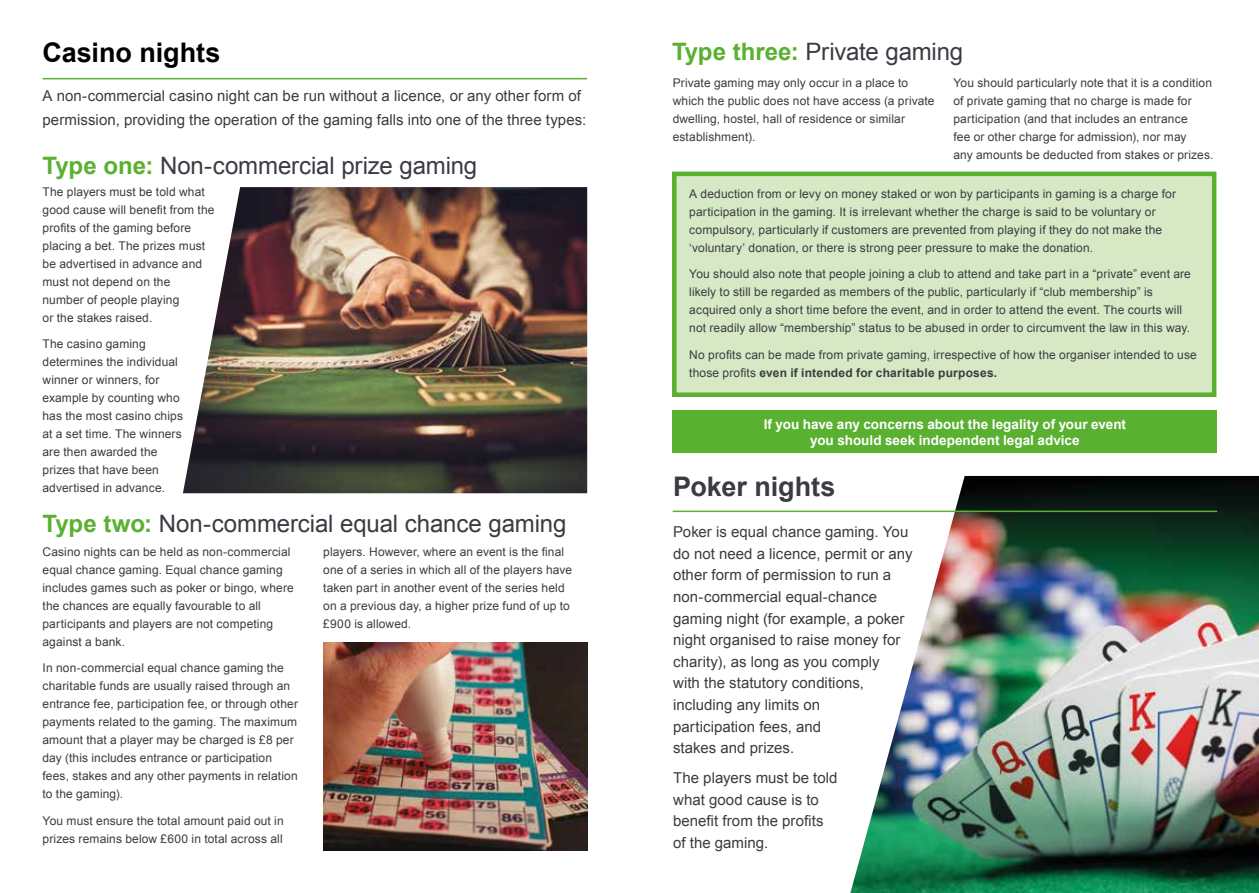
<style>
.page{position:relative;width:1259px;height:893px;background:#fff}
.page>*{position:absolute;margin:0;border:0;box-sizing:border-box;transform-origin:0 0}
.t1{font:700 27px "Arial";letter-spacing:-.005em;color:#000}
.t2{font:700 27px "Arial";letter-spacing:-.005em;color:#3b3c43}
.t3{font:24px "Arial";letter-spacing:-.005em;color:#3b3c43}
.t4{font:15px/21.6px "Arial";letter-spacing:.005em;color:#3b3c43}
.t5{font:700 13.5px/16.5px "Arial";color:#fff;text-align:center}
.t6{font:12px/18px "Arial";letter-spacing:.01em;color:#3b3c43}
.s1{font-weight:700;color:#5ab031}
.s2{font-weight:700}
</style>
<div class="page">
<img style="left:850px;top:476px;width:409px;height:417px">
<div style="left:674px;top:174px;width:540px;height:221px;background:#d7e8c5"></div>
<div style="left:672px;top:172px;width:544px;height:225px;border:4px solid #5ab031"></div>
<div style="left:673px;top:411px;width:544px;height:42px;background:#5ab031"></div>
<img style="left:183px;top:187px;width:404px;height:306px">
<hr style="left:43px;top:78px;width:544px;height:1px;background:#5ab031">
<hr style="left:673px;top:511px;width:544px;height:1px;background:#5ab031">
<img style="left:323px;top:642px;width:264px;height:208px">
<h1 class="t1" style="left:43px;top:35px;width:179px">Casino nights</h1>
<p class="t4" style="left:43px;top:84px;width:545px;line-height:24px">A non-commercial casino night can be run without a licence, or any other form of permission, providing the operation of the gaming falls into one of the three types:</p>
<h2 class="t3" style="left:43px;top:150px;width:436px"><span class="s1">Type one:</span> Non-commercial prize gaming</h2>
<p class="t6" style="left:43px;top:183px;width:174px">The players must be told what good cause will benefit from the profits of the gaming before placing a bet. The prizes must be advertised in advance and must not depend on the number of people playing<br>or the stakes raised.</p>
<p class="t6" style="left:43px;top:335px;width:142px">The casino gaming determines the individual winner or winners, for example by counting who has the most casino chips at a set time. The winners are then awarded the prizes that have been advertised in advance.</p>
<h2 class="t3" style="left:43px;top:508px;width:525px"><span class="s1">Type two:</span> Non-commercial equal chance gaming</h2>
<p class="t6" style="left:43px;top:543px;width:253px">Casino nights can be held as non-commercial equal chance gaming. Equal chance gaming includes games such as poker or bingo, where the chances are equally favourable to all participants and players are not competing against a bank.</p>
<p class="t6" style="left:43px;top:659px;width:257px">In non-commercial equal chance gaming the charitable funds are usually raised through an entrance fee, participation fee, or through other payments related to the gaming. The maximum amount that a player may be charged is £8 per day (this includes entrance or participation fees, stakes and any other payments in relation to the gaming).</p>
<p class="t6" style="left:43px;top:812px;width:243px">You must ensure the total amount paid out in prizes remains below £600 in total across all</p>
<p class="t6" style="left:323px;top:543px;width:250px">players. However, where an event is the final one of a series in which all of the players have taken part in another event of the series held on a previous day, a higher prize fund of up to £900 is allowed.</p>
<h2 class="t3" style="left:672px;top:36px;width:293px"><span class="s1">Type three:</span> Private gaming</h2>
<p class="t6" style="left:673px;top:74px;width:263px">Private gaming may only occur in a place to which the public does not have access (a private dwelling, hostel, hall of residence or similar establishment).</p>
<p class="t6" style="left:953px;top:74px;width:262px">You should particularly note that it is a condition of private gaming that no charge is made for participation (and that includes an entrance<br>fee or other charge for admission), nor may<br>any amounts be deducted from stakes or prizes.</p>
<p class="t6" style="left:689px;top:185px;width:488px">A deduction from or levy on money staked or won by participants in gaming is a charge for participation in the gaming. It is irrelevant whether the charge is said to be voluntary or compulsory, particularly if customers are prevented from playing if they do not make the ‘voluntary’ donation, or there is strong peer pressure to make the donation.</p>
<p class="t6" style="left:689px;top:265px;width:503px">You should also note that people joining a club to attend and take part in a “private” event are likely to still be regarded as members of the public, particularly if “club membership” is acquired only a short time before the event, and in order to attend the event. The courts will not readily allow “membership” status to be abused in order to circumvent the law in this way.</p>
<p class="t6" style="left:689px;top:346px;width:509px">No profits can be made from private gaming, irrespective of how the organiser intended to use those profits <span class="s2">even if intended for charitable purposes.</span></p>
<p class="t5" style="left:763px;top:416px;width:364px">If you have any concerns about the legality of your event you should seek independent legal advice</p>
<h1 class="t2" style="left:673px;top:468px;width:164px">Poker nights</h1>
<p class="t4" style="left:673px;top:521px;width:241px">Poker is equal chance gaming. You do not need a licence, permit or any other form of permission to run a non-commercial equal-chance gaming night (for example, a poker night organised to raise money for charity), as long as you comply<br>with the statutory conditions, including any limits on<br>participation fees, and<br>stakes and prizes.</p>
<p class="t4" style="left:673px;top:767px;width:166px">The players must be told what good cause is to benefit from the profits of the gaming.</p>
</div>
